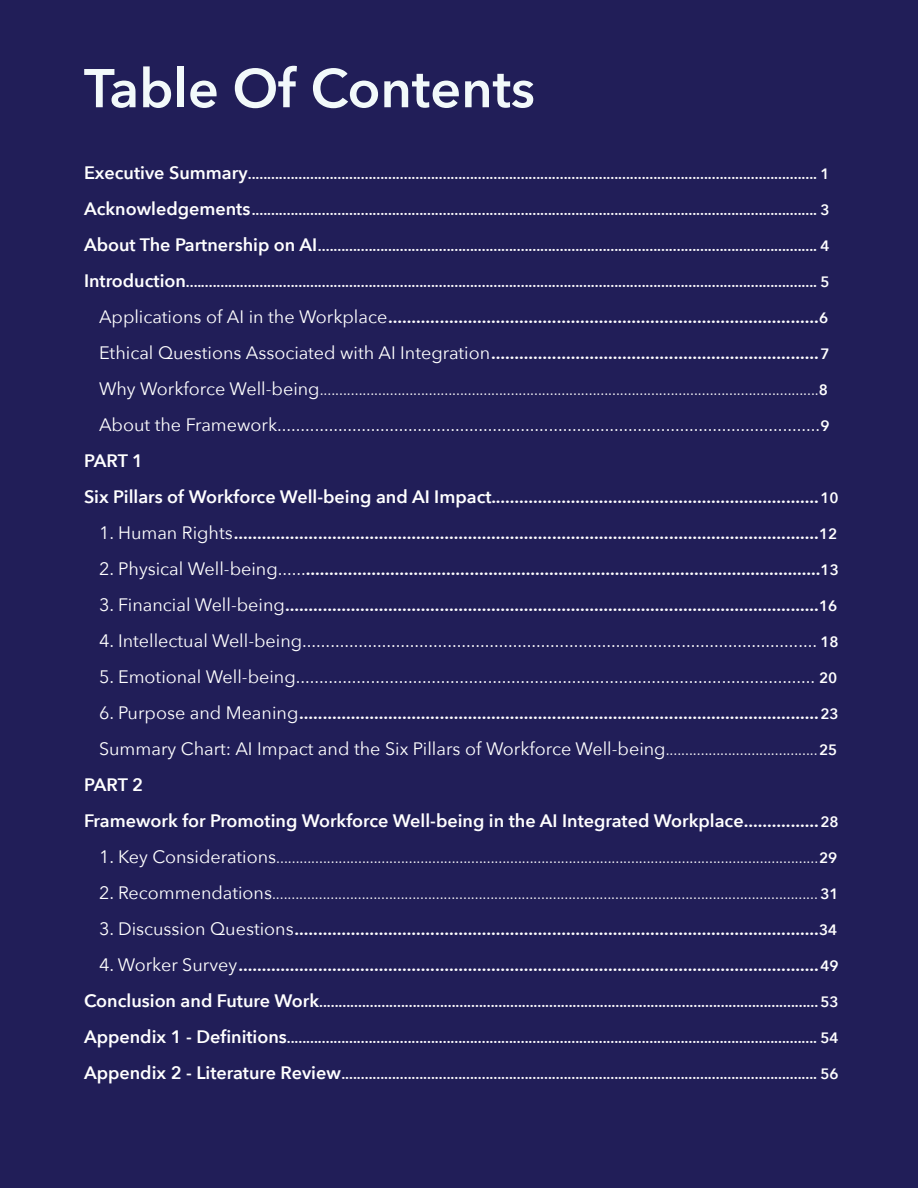
<style>
.page{position:relative;width:918px;height:1188px;background:#211e58}
.page>*{position:absolute;margin:0;border:0;box-sizing:border-box;transform-origin:0 0}
.t1{font:600 54px "Avenir Next";color:#f2f9fa}
.t2{font:600 18px/36px "Avenir Next";color:#fff}
.t3{font:18px/36px "Avenir Next";color:#fff}
.t4{font:600 15px "Avenir Next";color:#fff}
.t5{font:15px "Avenir Next";color:#fff}
.s1{font-size:18px}
.s2{font-weight:400}
.s3{font-size:15px}
.s4{font-weight:600}
.s5{font-weight:600;font-size:15px}
</style>
<div class="page">
<h1 class="t1" style="left:84px;top:42px;width:453px">Table Of Contents</h1>
<p class="t4" style="left:84px;top:161px;width:747px"><span class="s1">Executive Summary</span>.................................................................................................................................................. 1</p>
<p class="t4" style="left:84px;top:197px;width:747px"><span class="s1">Acknowledgements</span>................................................................................................................................................. 3</p>
<p class="t4" style="left:84px;top:233px;width:747px"><span class="s1">About The Partnership on AI</span>................................................................................................................................ 4</p>
<p class="t4" style="left:84px;top:269px;width:747px"><span class="s1">Introduction</span>.................................................................................................................................................................. 5</p>
<p class="t2" style="left:99px;top:299px;width:732px"><span class="s2">Applications of AI in the Workplace</span>............................................................................................<span class="s3">6<br></span><span class="s2">Ethical Questions Associated with AI Integration</span>......................................................................<span class="s3">7</span></p>
<p class="t5" style="left:99px;top:377px;width:731px"><span class="s1">Why Workforce Well-being</span>................................................................................................................................<span class="s4">8</span></p>
<p class="t3" style="left:84px;top:406px;width:756px;text-indent:15px">About the Framework....................................................................................................................<span class="s5">9<br></span><span class="s4">PART 1<br>Six Pillars of Workforce Well-being and AI Impact......................................................................</span><span class="s5">10</span></p>
<p class="t2" style="left:99px;top:515px;width:740px"><span class="s2">1. Human Rights</span>.............................................................................................................................<span class="s3">12</span></p>
<p class="t2" style="left:99px;top:551px;width:741px"><span class="s2">2. Physical Well-being......</span>..............................................................................................................<span class="s3">13</span></p>
<p class="t2" style="left:99px;top:587px;width:740px"><span class="s2">3. Financial Well-being</span>..................................................................................................................<span class="s3">16</span></p>
<p class="t3" style="left:99px;top:622px;width:741px">4. Intellectual Well-being.............................................................................................................. <span class="s5">18</span></p>
<p class="t3" style="left:99px;top:658px;width:740px">5. Emotional Well-being............................................................................................................... <span class="s5">20</span></p>
<p class="t2" style="left:99px;top:695px;width:741px"><span class="s2">6. Purpose and Meaning</span>...............................................................................................................<span class="s3">23</span></p>
<p class="t3" style="left:99px;top:730px;width:740px">Summary Chart: AI Impact and the Six Pillars of Workforce Well-being<span class="s3">.......................................</span><span class="s5">25</span></p>
<p class="t2" style="left:84px;top:767px;width:60px">PART 2</p>
<p class="t2" style="left:84px;top:803px;width:756px">Framework for Promoting Workforce Well-being in the AI Integrated Workplace................<span class="s3">28</span></p>
<p class="t5" style="left:99px;top:845px;width:740px"><span class="s1">1. Key Considerations</span>...........................................................................................................................................<span class="s4">29</span></p>
<p class="t5" style="left:99px;top:881px;width:741px"><span class="s1">2. Recommendations</span>............................................................................................................................................ <span class="s4">31</span></p>
<p class="t2" style="left:99px;top:911px;width:740px"><span class="s2">3. Discussion Questions</span>................................................................................................................<span class="s3">34</span></p>
<p class="t2" style="left:99px;top:947px;width:741px"><span class="s2">4. Worker Survey</span>............................................................................................................................<span class="s3">49</span></p>
<p class="t4" style="left:84px;top:989px;width:756px"><span class="s1">Conclusion and Future Work</span>................................................................................................................................53</p>
<p class="t4" style="left:84px;top:1025px;width:756px"><span class="s1">Appendix 1 - Definitions</span>........................................................................................................................................ 54</p>
<p class="t4" style="left:84px;top:1061px;width:756px"><span class="s1">Appendix 2 - Literature Review</span>.......................................................................................................................... 56</p>
</div>
